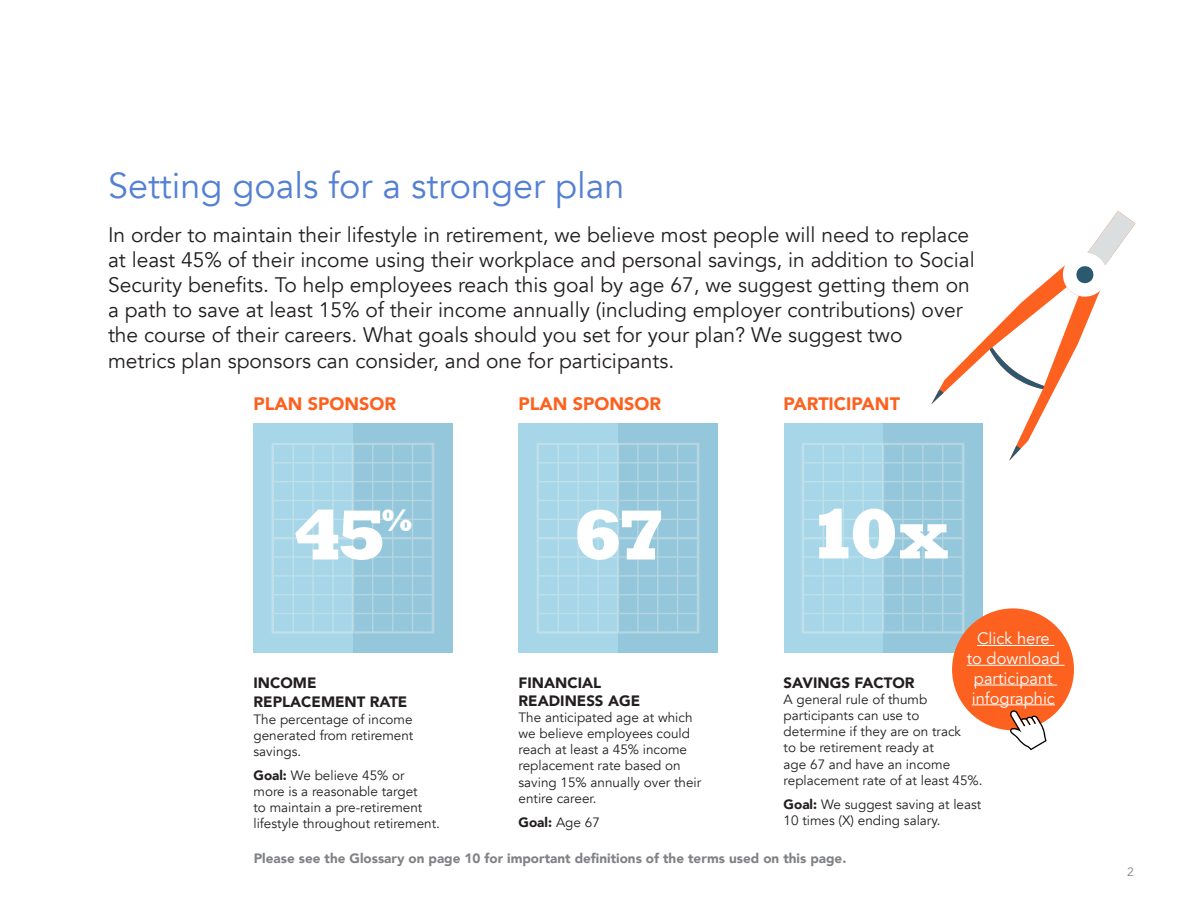
<style>
.page{position:relative;width:1188px;height:918px;background:#fff}
.page>*{position:absolute;margin:0;border:0;box-sizing:border-box;transform-origin:0 0}
.t1{font:800 72px "Rockwell";color:#fff}
.t2{font:36px "Avenir";color:#5480d4}
.t3{font:800 31.5px "Rockwell";color:#fff}
.t4{font:21px/25.2px "Avenir";color:#231f20}
.t5{font:900 18px "Avenir";color:#fc611f}
.t6{font:16.5px/19.8px "Avenir";color:#fff;text-align:center}
.t7{font:900 15px/19.8px "Avenir";color:#231f20}
.t8{font:13.5px/16.2px "Avenir";color:#231f20}
.t9{font:900 13.5px "Avenir";color:#808285}
.t10{font:900 13.5px "Avenir";color:#231f20}
.t11{font:12px "Avenir";color:#808285}
.s1{font-size:50.4px}
.s2{font-weight:900}
.s3{font-weight:400}
</style>
<div class="page">
<svg style="left:939px;top:269px;width:157px;height:192px"></svg>
<svg style="left:1060px;top:211px;width:75px;height:89px"></svg>
<svg style="left:990px;top:347px;width:54px;height:42px"></svg>
<svg style="left:1009px;top:445px;width:12px;height:16px"></svg>
<svg style="left:931px;top:390px;width:13px;height:14px"></svg>
<div style="left:254px;top:423px;width:198px;height:230px;background:#a6d6e8"></div>
<div style="left:353px;top:423px;width:99px;height:230px;background:#94c7db"></div>
<svg style="left:272px;top:443px;width:162px;height:191px"></svg>
<div style="left:519px;top:423px;width:198px;height:230px;background:#a6d6e8"></div>
<div style="left:618px;top:423px;width:99px;height:230px;background:#94c7db"></div>
<svg style="left:537px;top:443px;width:162px;height:191px"></svg>
<div style="left:784px;top:423px;width:198px;height:230px;background:#a6d6e8"></div>
<div style="left:883px;top:423px;width:99px;height:230px;background:#94c7db"></div>
<svg style="left:802px;top:443px;width:163px;height:191px"></svg>
<div style="left:952px;top:608px;width:122px;height:122px;background:#fc611f;border-radius:50%"></div>
<hr style="left:977px;top:645px;width:77px;height:1px;background:#fff">
<hr style="left:967px;top:665px;width:98px;height:1px;background:#fff">
<hr style="left:974px;top:685px;width:83px;height:1px;background:#fff">
<hr style="left:972px;top:704px;width:83px;height:1px;background:#fff">
<svg style="left:1009px;top:710px;width:38px;height:40px"></svg>
<p class="t2" style="left:108px;top:164px;width:518px">Setting goals for a stronger plan</p>
<p class="t4" style="left:108px;top:222px;width:868px">In order to maintain their lifestyle in retirement, we believe most people will need to replace at least 45% of their income using their workplace and personal savings, in addition to Social Security benefits. To help employees reach this goal by age 67, we suggest getting them on a path to save at least 15% of their income annually (including employer contributions) over the course of their careers. What goals should you set for your plan? We suggest two metrics plan sponsors can consider, and one for participants.</p>
<p class="t5" style="left:254px;top:388px;width:144px">PLAN SPONSOR</p>
<p class="t5" style="left:519px;top:388px;width:144px">PLAN SPONSOR</p>
<p class="t5" style="left:784px;top:388px;width:118px">PARTICIPANT</p>
<p class="t1" style="left:293px;top:494px;width:96px">45</p>
<p class="t3" style="left:382px;top:502px;width:32px">%</p>
<p class="t1" style="left:573px;top:494px;width:96px">67</p>
<p class="t1" style="left:808px;top:493px;width:142px">10<span class="s1">x</span></p>
<p class="t7" style="left:254px;top:672px;width:155px">INCOME<br>REPLACEMENT RATE</p>
<p class="t8" style="left:254px;top:711px;width:161px;text-align:justify">The percentage of income generated from retirement savings.</p>
<p class="t8" style="left:254px;top:767px;width:188px"><span class="s2">Goal:</span> We believe 45% or<br>more is a reasonable target<br>to maintain a pre-retirement lifestyle throughout retirement.</p>
<p class="t7" style="left:519px;top:673px;width:123px;line-height:18px">FINANCIAL<br>READINESS AGE</p>
<p class="t8" style="left:519px;top:709px;width:184px">The anticipated age at which we believe employees could reach at least a 45% income replacement rate based on saving 15% annually over their entire career.</p>
<p class="t10" style="left:519px;top:810px;width:83px">Goal: <span class="s3">Age 67</span></p>
<p class="t6" style="left:967px;top:629px;width:95px">Click here<br>to download participant infographic</p>
<p class="t7" style="left:784px;top:672px;width:133px">SAVINGS FACTOR</p>
<p class="t8" style="left:784px;top:691px;width:200px">A general rule of thumb participants can use to determine if they are on track<br>to be retirement ready at<br>age 67 and have an income replacement rate of at least 45%.</p>
<p class="t8" style="left:784px;top:796px;width:199px"><span class="s2">Goal:</span> We suggest saving at least<br>10 times (X) ending salary.</p>
<p class="t9" style="left:254px;top:847px;width:594px">Please see the Glossary on page 10 for important definitions of the terms used on this page.</p>
<p class="t11" style="left:1127px;top:865px;width:8px">2</p>
</div>
